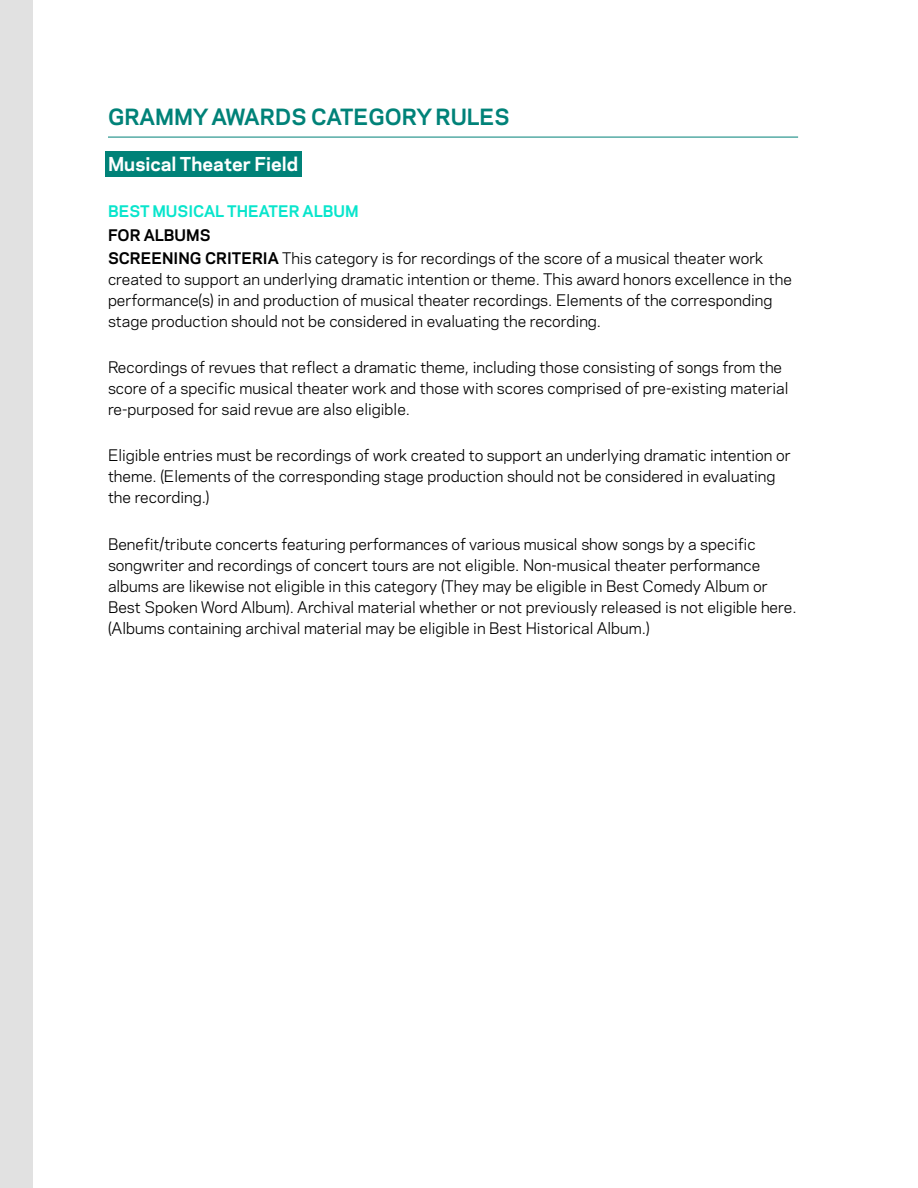
<style>
.page{position:relative;width:918px;height:1188px;background:#fff}
.page>*{position:absolute;margin:0;border:0;box-sizing:border-box;transform-origin:0 0}
.t1{font:700 21px "Galaxie Polaris";color:#008278}
.t2{font:700 18px "Galaxie Polaris";color:#fff}
.t3{font:15px/21px "Galaxie Polaris";color:#000}
.t4{font:700 15px "Galaxie Polaris";color:#08e5cc}
.s1{font-weight:700}
</style>
<div class="page">
<div style="left:0;top:0;width:32px;height:1188px;background:#e1e1e1"></div>
<div style="left:105px;top:152px;width:196px;height:25px;background:#008278"></div>
<hr style="left:108px;top:137px;width:690px;height:1px;background:#008278">
<h1 class="t1" style="left:108px;top:101px;width:403px">GRAMMY AWARDS CATEGORY RULES</h1>
<p class="t2" style="left:108px;top:151px;width:192px">Musical Theater Field</p>
<p class="t4" style="left:108px;top:200px;width:252px">BEST MUSICAL THEATER ALBUM</p>
<p class="t3" style="left:108px;top:222px;width:657px;line-height:23.1px"><span class="s1">FOR ALBUMS<br>SCREENING CRITERIA</span> This category is for recordings of the score of a musical theater work</p>
<p class="t3" style="left:108px;top:268px;width:685px">created to support an underlying dramatic intention or theme. This award honors excellence in the performance(s) in and production of musical theater recordings. Elements of the corresponding stage production should not be considered in evaluating the recording.</p>
<p class="t3" style="left:108px;top:356px;width:682px">Recordings of revues that reflect a dramatic theme, including those consisting of songs from the score of a specific musical theater work and those with scores comprised of pre-existing material re-purposed for said revue are also eligible.</p>
<p class="t3" style="left:108px;top:444px;width:684px">Eligible entries must be recordings of work created to support an underlying dramatic intention or theme. (Elements of the corresponding stage production should not be considered in evaluating the recording.)</p>
<p class="t3" style="left:108px;top:533px;width:690px">Benefit/tribute concerts featuring performances of various musical show songs by a specific songwriter and recordings of concert tours are not eligible. Non-musical theater performance albums are likewise not eligible in this category (They may be eligible in Best Comedy Album or Best Spoken Word Album). Archival material whether or not previously released is not eligible here. (Albums containing archival material may be eligible in Best Historical Album.)</p>
</div>
